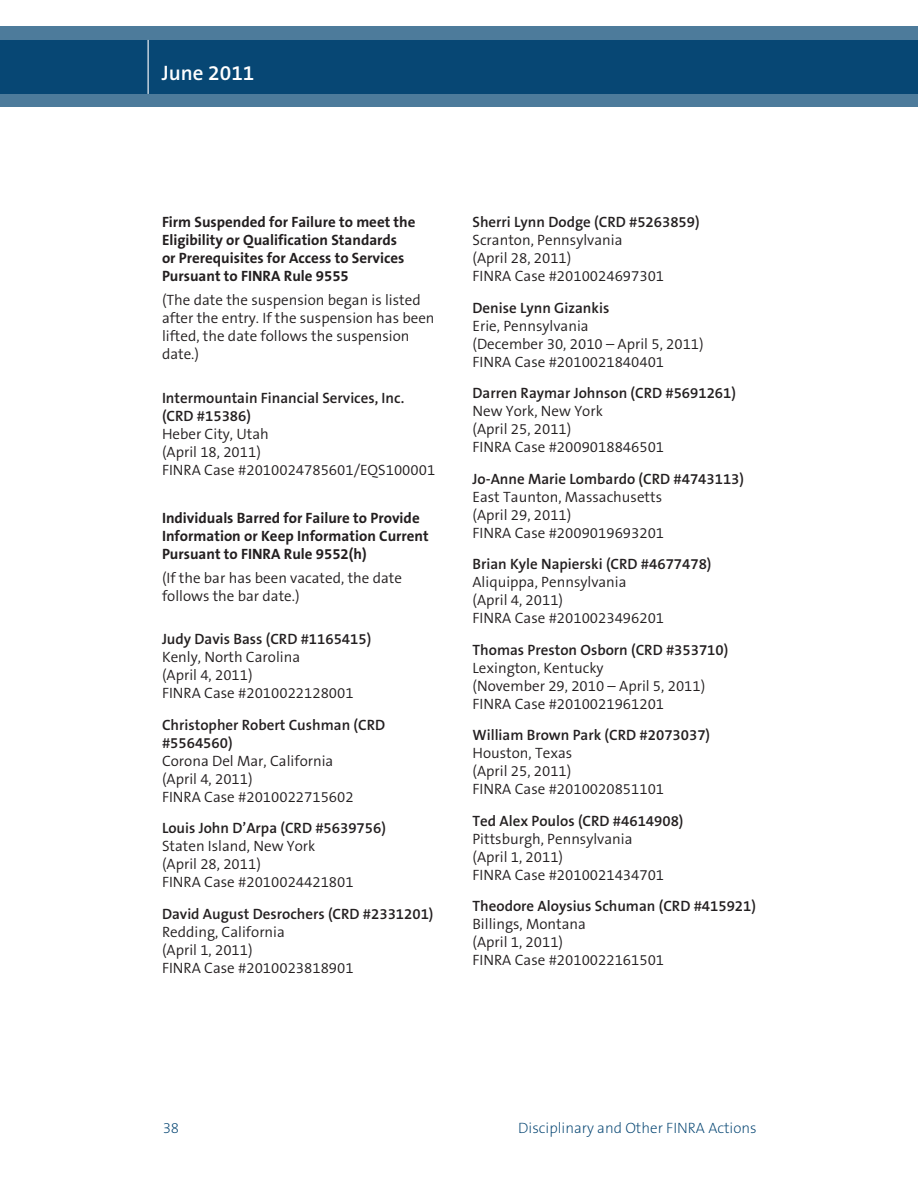
<style>
.page{position:relative;width:918px;height:1188px;background:#fff}
.page>*{position:absolute;margin:0;border:0;box-sizing:border-box;transform-origin:0 0}
.t1{font:600 21px "The Sans B6";color:#fff}
._2col_info{font:300 15px "The Sans B4";color:#231f20}
._2col_name{font:600 15px/18px "The Sans B6";color:#231f20}
.text_head_sub2{font:700 15px/18px "The Sans B7";color:#231f20}
.text{font:300 15px/18px "The Sans B4";color:#231f20}
.t2{font:200 15px "The Sans B2";color:#004270}
</style>
<div class="page">
<svg style="left:0;top:26px;width:917px;height:81px;background:#1e5881"></svg>
<hr style="left:148px;top:40px;width:1px;height:54px;background:#fff">
<hr style="left:917px;top:26px;width:1px;height:81px;background:#004270">
<p class="t1" style="left:162px;top:62px;width:94px">June 2011</p>
<p class="text_head_sub2" style="left:162px;top:213px;width:255px">Firm Suspended for Failure to meet the Eligibility or Qualification Standards<br>or Prerequisites for Access to Services Pursuant to FINRA Rule 9555</p>
<p class="text" style="left:162px;top:291px;width:274px">(The date the suspension began is listed after the entry. If the suspension has been lifted, the date follows the suspension date.)</p>
<p class="_2col_name" style="left:162px;top:389px;width:244px">Intermountain Financial Services, Inc. (CRD #15386)</p>
<p class="_2col_info" style="left:162px;top:425px;width:108px">Heber City, Utah</p>
<p class="_2col_info" style="left:162px;top:443px;width:100px">(April 18, 2011)</p>
<p class="_2col_info" style="left:162px;top:461px;width:275px">FINRA Case #2010024785601/EQS100001</p>
<p class="text_head_sub2" style="left:162px;top:509px;width:268px">Individuals Barred for Failure to Provide<br>Information or Keep Information Current<br>Pursuant to FINRA Rule 9552(h)</p>
<p class="text" style="left:162px;top:569px;width:241px">(If the bar has been vacated, the date follows the bar date.)</p>
<p class="_2col_name" style="left:162px;top:630px;width:211px">Judy Davis Bass (CRD #1165415)</p>
<p class="_2col_info" style="left:162px;top:649px;width:140px">Kenly, North Carolina</p>
<p class="_2col_info" style="left:162px;top:667px;width:92px">(April 4, 2011)</p>
<p class="_2col_info" style="left:162px;top:685px;width:193px">FINRA Case #2010022128001</p>
<p class="_2col_name" style="left:162px;top:716px;width:225px">Christopher Robert Cushman (CRD #5564560)</p>
<p class="_2col_info" style="left:162px;top:752px;width:173px">Corona Del Mar, California</p>
<p class="_2col_info" style="left:162px;top:770px;width:92px">(April 4, 2011)</p>
<p class="_2col_info" style="left:162px;top:788px;width:193px">FINRA Case #2010022715602</p>
<p class="_2col_name" style="left:162px;top:819px;width:225px">Louis John D’Arpa (CRD #5639756)</p>
<p class="_2col_info" style="left:162px;top:838px;width:155px">Staten Island, New York</p>
<p class="_2col_info" style="left:162px;top:856px;width:100px">(April 28, 2011)</p>
<p class="_2col_info" style="left:162px;top:874px;width:193px">FINRA Case #2010024421801</p>
<p class="_2col_name" style="left:162px;top:905px;width:273px">David August Desrochers (CRD #2331201)</p>
<p class="_2col_info" style="left:162px;top:923px;width:124px">Redding, California</p>
<p class="_2col_info" style="left:162px;top:941px;width:92px">(April 1, 2011)</p>
<p class="_2col_info" style="left:162px;top:959px;width:193px">FINRA Case #2010023818901</p>
<p class="_2col_name" style="left:472px;top:213px;width:229px">Sherri Lynn Dodge (CRD #5263859)</p>
<p class="_2col_info" style="left:472px;top:232px;width:152px">Scranton, Pennsylvania</p>
<p class="_2col_info" style="left:472px;top:250px;width:100px">(April 28, 2011)</p>
<p class="_2col_info" style="left:472px;top:268px;width:193px">FINRA Case #2010024697301</p>
<p class="_2col_name" style="left:472px;top:299px;width:138px">Denise Lynn Gizankis</p>
<p class="_2col_info" style="left:472px;top:317px;width:118px">Erie, Pennsylvania</p>
<p class="_2col_info" style="left:472px;top:335px;width:233px">(December 30, 2010 – April 5, 2011)</p>
<p class="_2col_info" style="left:472px;top:353px;width:193px">FINRA Case #2010021840401</p>
<p class="_2col_name" style="left:472px;top:384px;width:265px">Darren Raymar Johnson (CRD #5691261)</p>
<p class="_2col_info" style="left:472px;top:403px;width:132px">New York, New York</p>
<p class="_2col_info" style="left:472px;top:421px;width:100px">(April 25, 2011)</p>
<p class="_2col_info" style="left:472px;top:439px;width:193px">FINRA Case #2009018846501</p>
<p class="_2col_name" style="left:472px;top:470px;width:273px">Jo-Anne Marie Lombardo (CRD #4743113)</p>
<p class="_2col_info" style="left:472px;top:488px;width:191px">East Taunton, Massachusetts</p>
<p class="_2col_info" style="left:472px;top:506px;width:100px">(April 29, 2011)</p>
<p class="_2col_info" style="left:472px;top:524px;width:193px">FINRA Case #2009019693201</p>
<p class="_2col_name" style="left:472px;top:555px;width:241px">Brian Kyle Napierski (CRD #4677478)</p>
<p class="_2col_info" style="left:472px;top:574px;width:156px">Aliquippa, Pennsylvania</p>
<p class="_2col_info" style="left:472px;top:592px;width:92px">(April 4, 2011)</p>
<p class="_2col_info" style="left:472px;top:610px;width:193px">FINRA Case #2010023496201</p>
<p class="_2col_name" style="left:472px;top:641px;width:257px">Thomas Preston Osborn (CRD #353710)</p>
<p class="_2col_info" style="left:472px;top:659px;width:133px">Lexington, Kentucky</p>
<p class="_2col_info" style="left:472px;top:677px;width:234px">(November 29, 2010 – April 5, 2011)</p>
<p class="_2col_info" style="left:472px;top:695px;width:193px">FINRA Case #2010021961201</p>
<p class="_2col_name" style="left:472px;top:726px;width:239px">William Brown Park (CRD #2073037)</p>
<p class="_2col_info" style="left:472px;top:745px;width:101px">Houston, Texas</p>
<p class="_2col_info" style="left:472px;top:763px;width:100px">(April 25, 2011)</p>
<p class="_2col_info" style="left:472px;top:781px;width:193px">FINRA Case #2010020851101</p>
<p class="_2col_name" style="left:472px;top:812px;width:213px">Ted Alex Poulos (CRD #4614908)</p>
<p class="_2col_info" style="left:472px;top:830px;width:162px">Pittsburgh, Pennsylvania</p>
<p class="_2col_info" style="left:472px;top:848px;width:92px">(April 1, 2011)</p>
<p class="_2col_info" style="left:472px;top:866px;width:193px">FINRA Case #2010021434701</p>
<p class="_2col_name" style="left:472px;top:897px;width:285px">Theodore Aloysius Schuman (CRD #415921)</p>
<p class="_2col_info" style="left:472px;top:916px;width:115px">Billings, Montana</p>
<p class="_2col_info" style="left:472px;top:934px;width:92px">(April 1, 2011)</p>
<p class="_2col_info" style="left:472px;top:952px;width:193px">FINRA Case #2010022161501</p>
<p class="t2" style="left:163px;top:1120px;width:18px">38</p>
<p class="t2" style="left:518px;top:1120px;width:240px">Disciplinary and Other FINRA Actions</p>
</div>
